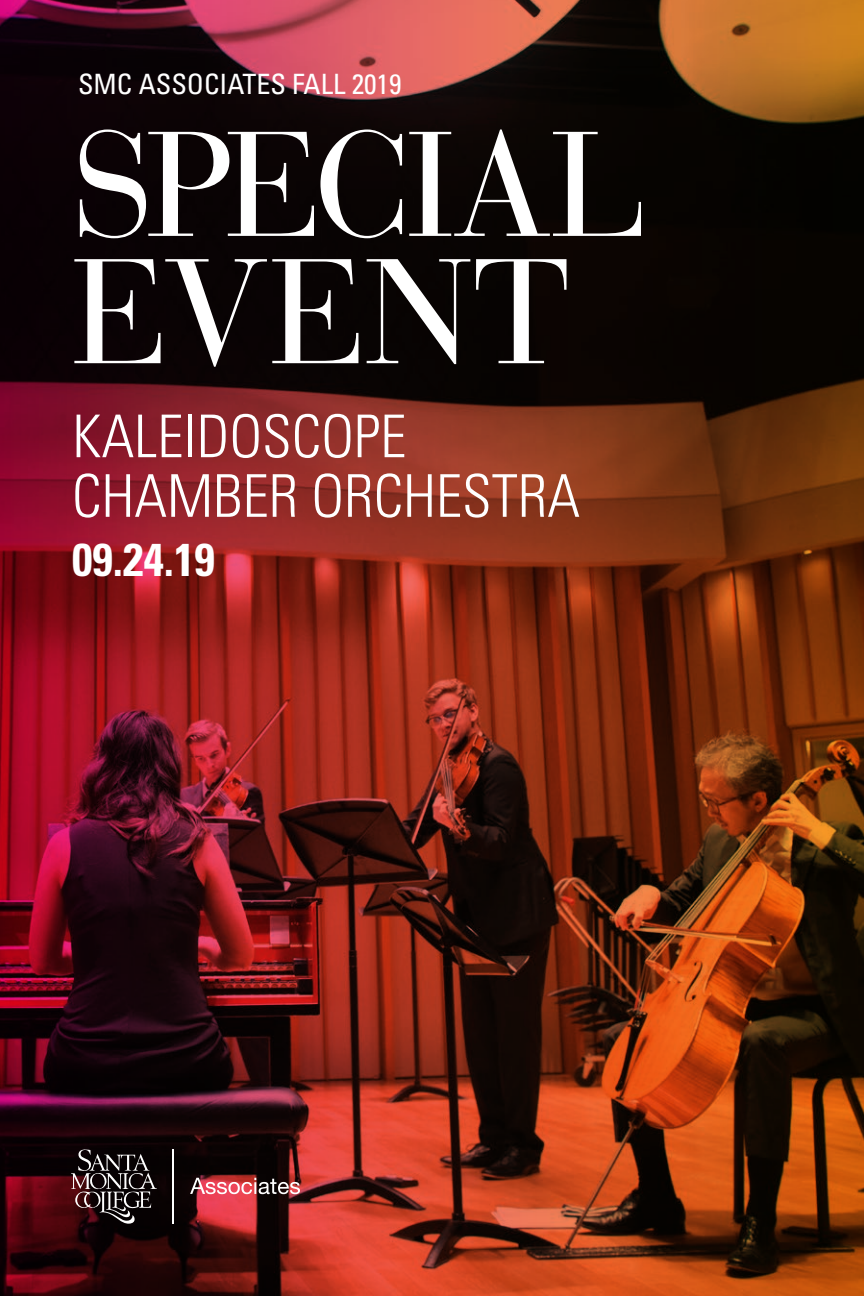
<style>
.page{position:relative;width:864px;height:1296px;background:#fff}
.page>*{position:absolute;margin:0;border:0;box-sizing:border-box;transform-origin:0 0}
.Special_HL{font:147.8px "Bauer Bodoni";letter-spacing:-.035em;color:#fff}
.Event_speaker{font:300 condensed 59px "Univers";color:#fff}
.date{font:700 condensed 46px "Univers";color:#fff}
.SMC_Associates_Fall{font:condensed 28px "Univers";color:#fff}
</style>
<div class="page">
<img style="left:0;top:0;width:864px;height:1296px">
<svg style="left:70px;top:1148px;width:87px;height:76px"></svg>
<hr style="left:172px;top:1149px;width:1px;height:75px;background:#fff">
<svg style="left:190px;top:1178px;width:110px;height:16px"></svg>
<h2 class="SMC_Associates_Fall" style="left:78px;top:67px;width:325px">SMC ASSOCIATES FALL 2019</h2>
<h1 class="Special_HL" style="left:72px;top:97px;width:578px">SPECIAL</h1>
<h1 class="Special_HL" style="left:72px;top:224px;width:500px">EVENT</h1>
<h3 class="Event_speaker" style="left:72px;top:401px;width:336px">KALEIDOSCOPE</h3>
<h3 class="Event_speaker" style="left:72px;top:461px;width:510px">CHAMBER ORCHESTRA</h3>
<h2 class="date" style="left:72px;top:531px;width:144px">09.24.19</h2>
</div>
